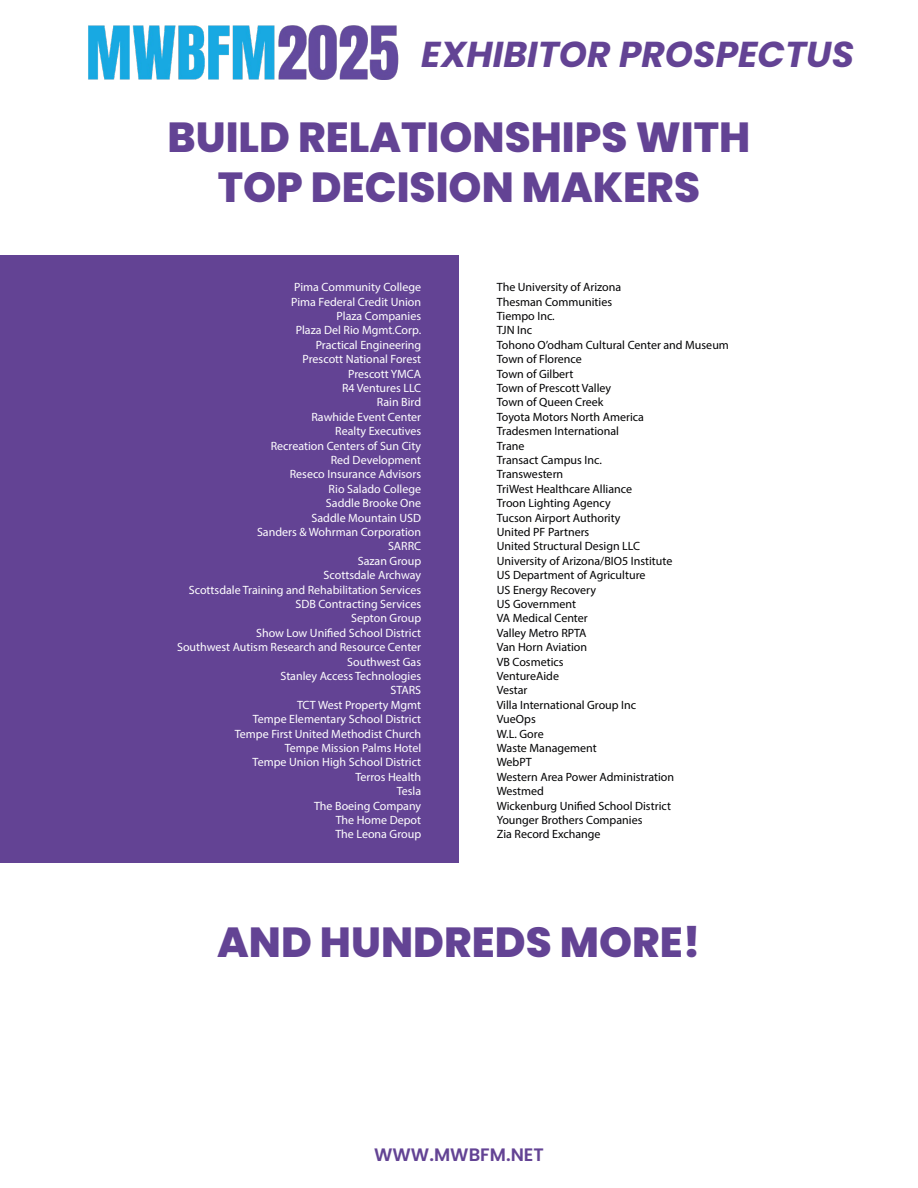
<style>
.page{position:relative;width:918px;height:1188px;background:#fff}
.page>*{position:absolute;margin:0;border:0;box-sizing:border-box;transform-origin:0 0}
.t1{font:800 42px/50.4px "Poppins";color:#634394;text-align:center}
.t2{font:italic 700 36px "Poppins";color:#634394}
.t3{font:600 18px "Poppins";color:#634394}
.t4{font:12px/14.4px "Myriad Pro";color:#fff;text-align:right}
.t5{font:12px/14.4px "Myriad Pro";color:#020203}
</style>
<div class="page">
<img style="left:88px;top:25px;width:311px;height:54px">
<div style="left:0;top:255px;width:459px;height:608px;background:#634394"></div>
<h2 class="t2" style="left:421px;top:33px;width:434px">EXHIBITOR PROSPECTUS</h2>
<h1 class="t1" style="left:168px;top:112px;width:584px">BUILD RELATIONSHIPS WITH<br>TOP DECISION MAKERS</h1>
<p class="t4" style="left:177px;top:280px;width:246px">Pima Community College<br>Pima Federal Credit Union<br>Plaza Companies<br>Plaza Del Rio Mgmt.Corp.<br>Practical Engineering<br>Prescott National Forest<br>Prescott YMCA<br>R4 Ventures LLC<br>Rain Bird<br>Rawhide Event Center<br>Realty Executives<br>Recreation Centers of Sun City<br>Red Development<br>Reseco Insurance Advisors<br>Rio Salado College<br>Saddle Brooke One<br>Saddle Mountain USD<br>Sanders &amp; Wohrman Corporation<br>SARRC<br>Sazan Group<br>Scottsdale Archway<br>Scottsdale Training and Rehabilitation Services<br>SDB Contracting Services<br>Septon Group<br>Show Low Unified School District<br>Southwest Autism Research and Resource Center<br>Southwest Gas<br>Stanley Access Technologies<br>STARS<br>TCT West Property Mgmt<br>Tempe Elementary School District<br>Tempe First United Methodist Church<br>Tempe Mission Palms Hotel<br>Tempe Union High School District<br>Terros Health<br>Tesla<br>The Boeing Company<br>The Home Depot<br>The Leona Group</p>
<p class="t5" style="left:497px;top:280px;width:234px">The University of Arizona<br>Thesman Communities<br>Tiempo Inc.<br>TJN Inc<br>Tohono O’odham Cultural Center and Museum<br>Town of Florence<br>Town of Gilbert<br>Town of Prescott Valley<br>Town of Queen Creek<br>Toyota Motors North America<br>Tradesmen International<br>Trane<br>Transact Campus Inc.<br>Transwestern<br>TriWest Healthcare Alliance<br>Troon Lighting Agency<br>Tucson Airport Authority<br>United PF Partners<br>United Structural Design LLC<br>University of Arizona/BIO5 Institute<br>US Department of Agriculture<br>US Energy Recovery<br>US Government<br>VA Medical Center<br>Valley Metro RPTA<br>Van Horn Aviation<br>VB Cosmetics<br>VentureAide<br>Vestar<br>Villa International Group Inc<br>VueOps<br>W.L. Gore<br>Waste Management<br>WebPT<br>Western Area Power Administration<br>Westmed<br>Wickenburg Unified School District<br>Younger Brothers Companies<br>Zia Record Exchange</p>
<h1 class="t1" style="left:217px;top:917px;width:485px">AND HUNDREDS MORE!</h1>
<h3 class="t3" style="left:374px;top:1144px;width:171px">WWW.MWBFM.NET</h3>
</div>
